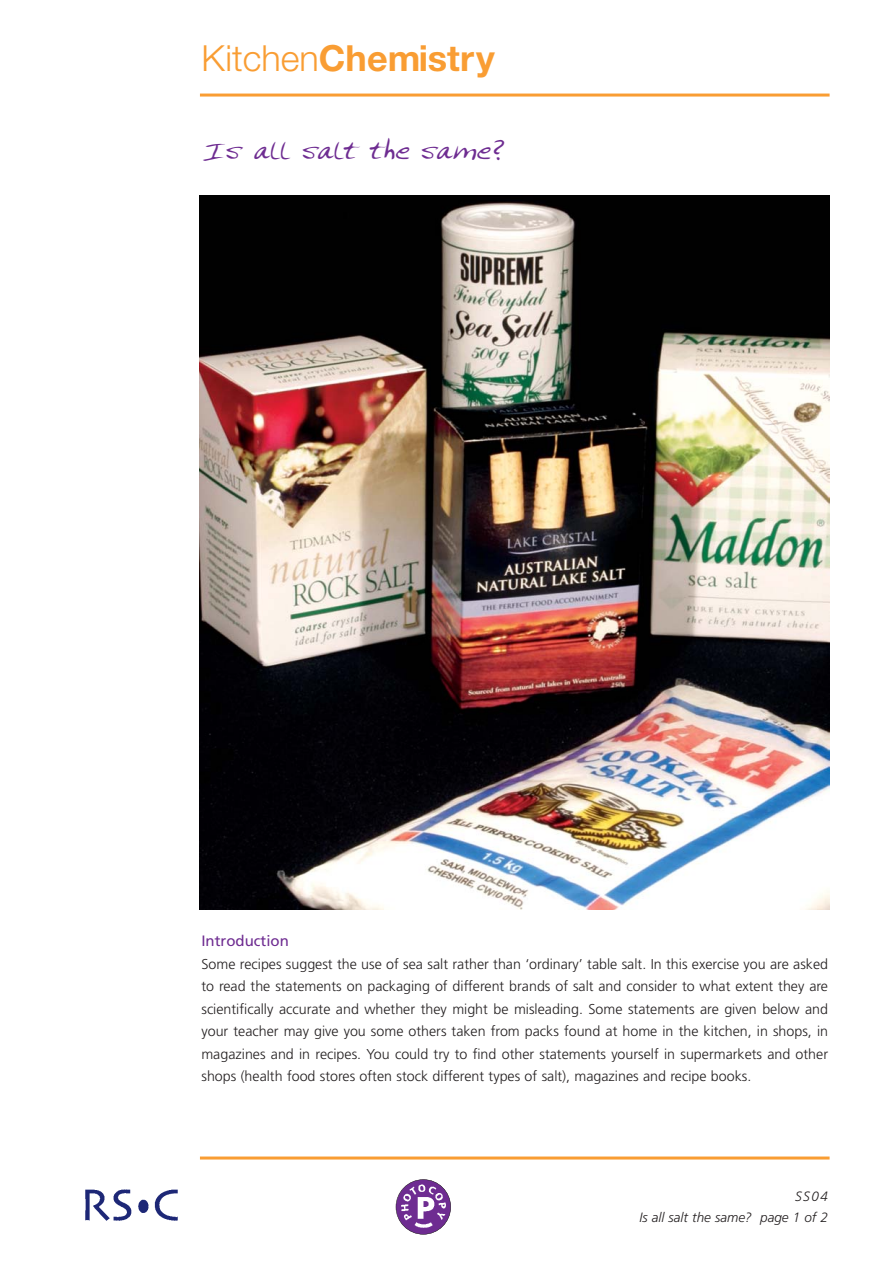
<style>
.page{position:relative;width:893px;height:1263px;background:#fff}
.page>*{position:absolute;margin:0;border:0;box-sizing:border-box;transform-origin:0 0}
.t1{font:700 36px "Helvetica Neue";color:#f99d33}
.t2{font:30px "Joyce Script";color:#6e2c91}
.t3{font:15px "Frutiger";color:#6e2c91}
.t4{font:300 14.25px/22.5px "Frutiger";color:#231f20;text-align:justify}
.t5{font:italic 300 13.5px/21px "Frutiger";color:#231f20;text-align:right}
.s1{font-weight:300}
.s2{font-size:27px}
.s3{font-size:36px}
.s4{font-size:34.65px}
</style>
<div class="page">
<hr style="left:200px;top:94px;width:629px;height:3px;background:#f99d33">
<img style="left:396px;top:1180px;width:55px;height:54px;border-radius:50%">
<div style="left:395px;top:1179px;width:56px;height:56px;border:1px solid #231f20;border-radius:50%"></div>
<hr style="left:200px;top:1157px;width:629px;height:3px;background:#f99d33">
<img style="left:200px;top:195px;width:629px;height:715px">
<img style="left:85px;top:1189px;width:93px;height:32px">
<h1 class="t1" style="left:201px;top:46px;width:295px"><span class="s1">Kitchen</span>Chemistry</h1>
<h2 class="t2" style="left:201px;top:139px;width:304px">I<span class="s2">s</span> a<span class="s3">ll</span> <span class="s2">s</span>a<span class="s3">l</span>t t<span class="s4">h</span>e <span class="s2">s</span>ame?</h2>
<p class="t3" style="left:201px;top:935px;width:89px">Introduction</p>
<p class="t4" style="left:201px;top:954px;width:628px">Some recipes suggest the use of sea salt rather than ‘ordinary’ table salt. In this exercise you are asked to read the statements on packaging of different brands of salt and consider to what extent they are scientifically accurate and whether they might be misleading. Some statements are given below and your teacher may give you some others taken from packs found at home in the kitchen, in shops, in magazines and in recipes. You could try to find other statements yourself in supermarkets and other shops (health food stores often stock different types of salt), magazines and recipe books.</p>
<p class="t5" style="left:639px;top:1187px;width:190px">SS04<br>Is all salt the same? page 1 of 2</p>
</div>
